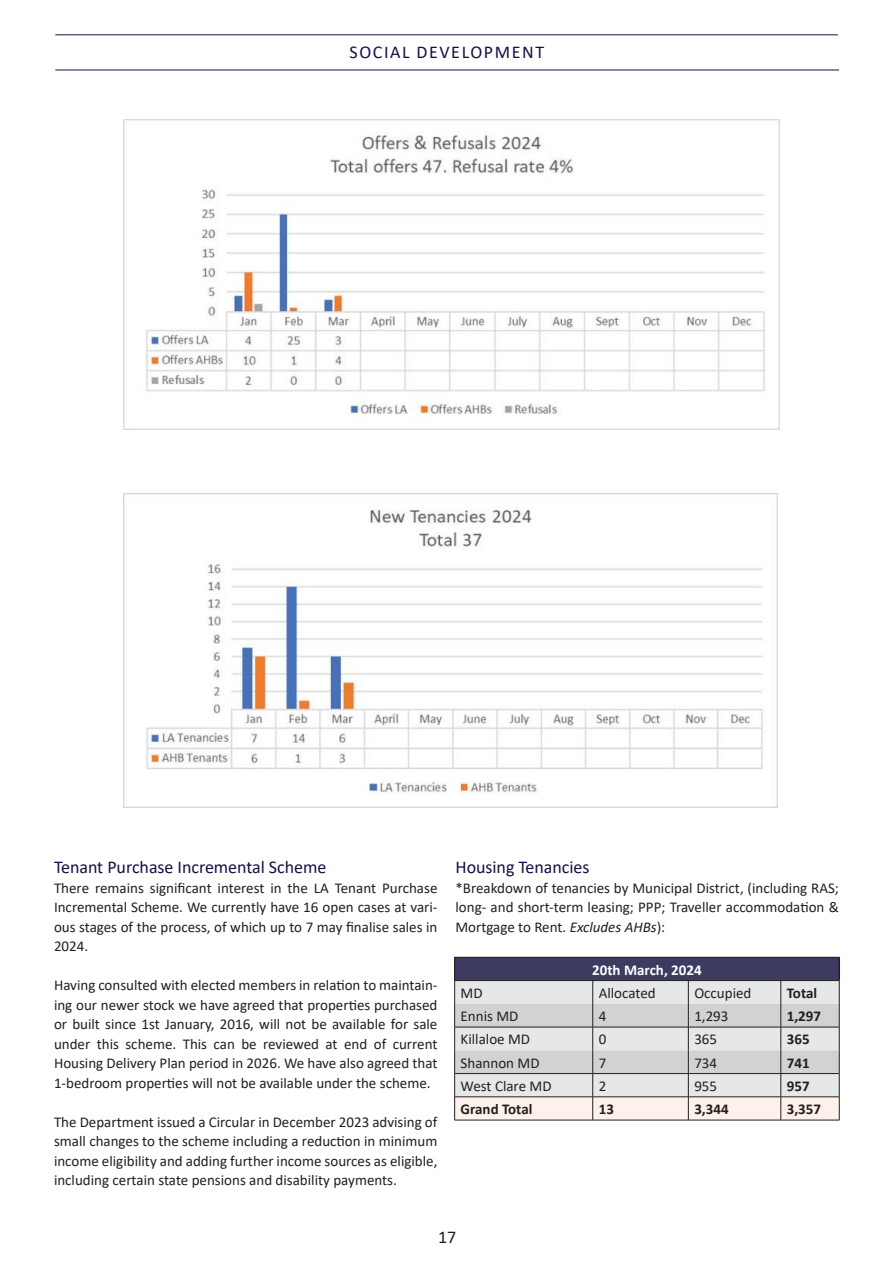
<style>
.page{position:relative;width:893px;height:1263px;background:#fff}
.page>*{position:absolute;margin:0;border:0;box-sizing:border-box;transform-origin:0 0}
.t1{font:18px "Calibri";color:#111245}
.t2{font:18px "Calibri";letter-spacing:.09em;color:#111245}
.t3{font:18px "Calibri";color:#221f1f}
.t4{font:15px/19.5px "Calibri";color:#221f1f;text-align:justify}
.t5{font:700 15px "Calibri";color:#221f1f}
.t6{font:700 15px "Calibri";color:#fff}
.s1{font-style:italic}
</style>
<div class="page">
<hr style="left:55px;top:70px;width:784px;height:1px;background:#111245">
<hr style="left:55px;top:34px;width:783px;height:1px;background:#111245">
<img style="left:124px;top:120px;width:656px;height:309px">
<img style="left:124px;top:493px;width:654px;height:315px">
<hr style="left:454px;top:1120px;width:139px;height:1px;background:#221f1f">
<hr style="left:593px;top:1120px;width:95px;height:1px;background:#221f1f">
<hr style="left:688px;top:1120px;width:93px;height:1px;background:#221f1f">
<hr style="left:781px;top:1120px;width:58px;height:1px;background:#221f1f">
<svg style="left:454px;top:957px;width:386px;height:163px"></svg>
<hr style="left:781px;top:1073px;width:58px;height:1px;background:#221f1f">
<p class="t2" style="left:349px;top:43px;width:196px">SOCIAL DEVELOPMENT</p>
<p class="t1" style="left:54px;top:855px;width:274px">Tenant Purchase Incremental Scheme</p>
<p class="t4" style="left:54px;top:877px;width:385px">There remains significant interest in the LA Tenant Purchase Incremental Scheme. We currently have 16 open cases at vari&shy;ous stages of the process, of which up to 7 may finalise sales in 2024.</p>
<p class="t4" style="left:54px;top:975px;width:385px">Having consulted with elected members in relation to maintain&shy;ing our newer stock we have agreed that properties purchased or built since 1st January, 2016, will not be available for sale under this scheme. This can be reviewed at end of current Housing Delivery Plan period in 2026. We have also agreed that 1-bedroom properties will not be available under the scheme.</p>
<p class="t4" style="left:54px;top:1111px;width:385px">The Department issued a Circular in December 2023 advising of small changes to the scheme including a reduction in minimum income eligibility and adding further income sources as eligible, including certain state pensions and disability payments.</p>
<p class="t1" style="left:455px;top:855px;width:136px">Housing Tenancies</p>
<p class="t4" style="left:455px;top:877px;width:385px">*Breakdown of tenancies by Municipal District, (including RAS; long- and short-term leasing; PPP; Traveller accommodation &amp; Mortgage to Rent. <span class="s1">Excludes AHBs</span>):</p>
<p class="t6" style="left:592px;top:964px;width:111px">20th March, 2024</p>
<p class="t4" style="left:461px;top:983px;width:24px">MD</p>
<p class="t4" style="left:599px;top:983px;width:58px">Allocated</p>
<p class="t4" style="left:694px;top:983px;width:59px">Occupied</p>
<p class="t5" style="left:787px;top:987px;width:32px">Total</p>
<p class="t4" style="left:461px;top:1006px;width:59px">Ennis MD</p>
<p class="t4" style="left:599px;top:1006px;width:9px">4</p>
<p class="t4" style="left:694px;top:1006px;width:36px">1,293</p>
<p class="t5" style="left:787px;top:1005px;width:36px">1,297</p>
<p class="t4" style="left:461px;top:1030px;width:71px">Killaloe MD</p>
<p class="t4" style="left:599px;top:1030px;width:9px">0</p>
<p class="t4" style="left:694px;top:1029px;width:24px">365</p>
<p class="t5" style="left:787px;top:1029px;width:24px">365</p>
<p class="t4" style="left:461px;top:1053px;width:80px">Shannon MD</p>
<p class="t4" style="left:599px;top:1052px;width:9px">7</p>
<p class="t4" style="left:694px;top:1052px;width:24px">734</p>
<p class="t5" style="left:787px;top:1052px;width:24px">741</p>
<p class="t4" style="left:461px;top:1076px;width:92px">West Clare MD</p>
<p class="t4" style="left:599px;top:1076px;width:9px">2</p>
<p class="t4" style="left:694px;top:1076px;width:24px">955</p>
<p class="t5" style="left:787px;top:1075px;width:24px">957</p>
<p class="t5" style="left:461px;top:1103px;width:73px">Grand Total</p>
<p class="t5" style="left:599px;top:1098px;width:17px">13</p>
<p class="t5" style="left:694px;top:1098px;width:36px">3,344</p>
<p class="t5" style="left:787px;top:1098px;width:36px">3,357</p>
<p class="t3" style="left:438px;top:1228px;width:20px">17</p>
</div>
